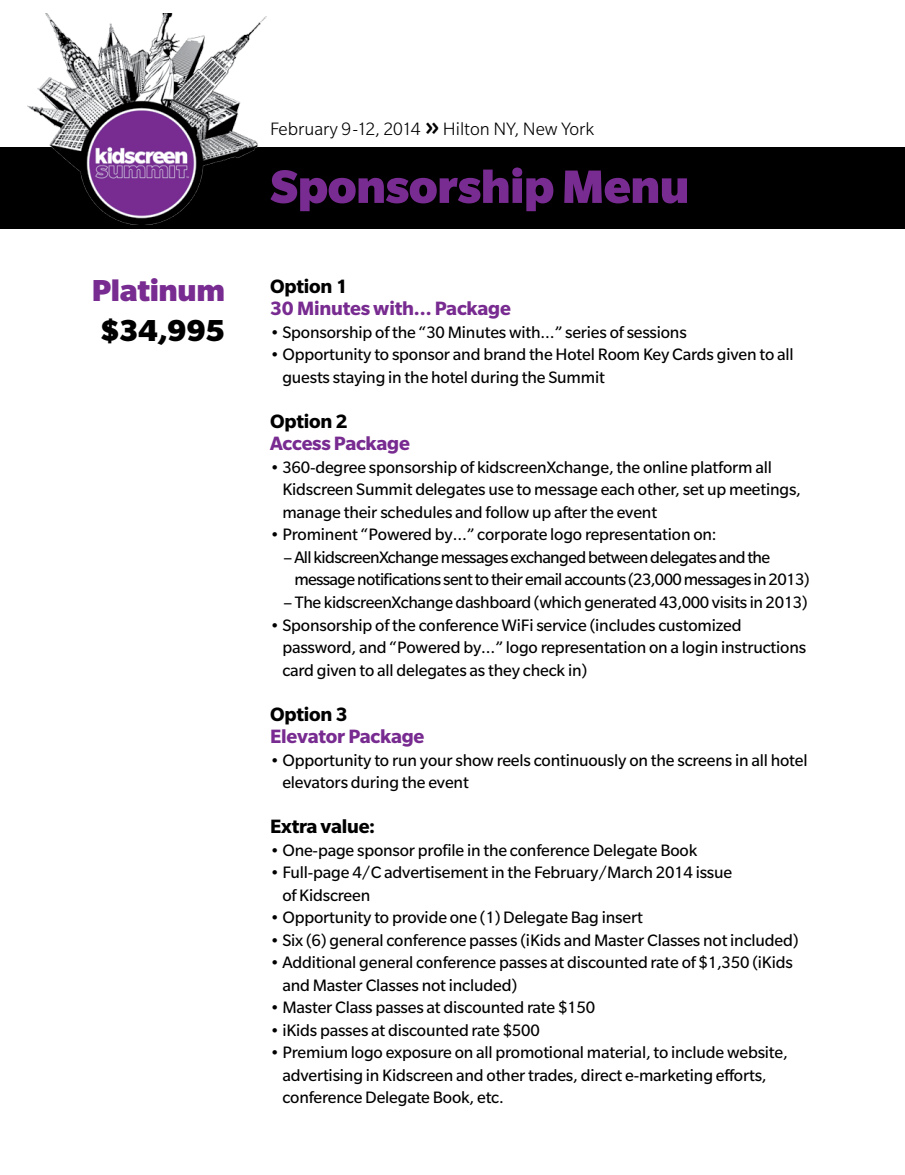
<style>
.page{position:relative;width:905px;height:1175px;background:#fff}
.page>*{position:absolute;margin:0;border:0;box-sizing:border-box;transform-origin:0 0}
.t1{font:900 51px "Slate Std";letter-spacing:-.01em;color:#782b90}
.t2{font:900 33px "Slate Std";letter-spacing:-.01em;color:#782b90}
.t3{font:900 33px "Slate Std";color:#000}
.t4{font:700 21px "Slate Std";letter-spacing:-.01em;color:#782b90}
.t5{font:700 21px "Slate Std";letter-spacing:-.01em;color:#000}
.t6{font:300 19.5px "Slate Std";color:#000}
.t7{font:18px/22.5px "Slate Std";letter-spacing:-.01em;color:#000}
.t8{font:18px/22.5px "Slate Std";letter-spacing:-.035em;color:#000}
.s1{font-weight:700;font-size:27px}
</style>
<div class="page">
<div style="left:0;top:147px;width:904px;height:81px;background:#000"></div>
<img style="left:27px;top:14px;width:240px;height:210px">
<h2 class="t2" style="left:92px;top:272px;width:135px">Platinum</h2>
<h2 class="t3" style="left:100px;top:313px;width:127px">$34,995</h2>
<p class="t6" style="left:270px;top:119px;width:326px">February 9-12, 2014 <span class="s1">»</span> Hilton NY, New York</p>
<h1 class="t1" style="left:270px;top:159px;width:421px">Sponsorship Menu</h1>
<p class="t5" style="left:270px;top:275px;width:79px">Option 1</p>
<p class="t4" style="left:270px;top:297px;width:242px">30 Minutes with… Package</p>
<p class="t7" style="left:270px;top:321px;width:418px">• Sponsorship of the “30 Minutes with…” series of sessions</p>
<p class="t7" style="left:282px;top:343px;width:513px;text-indent:-12px">• Opportunity to sponsor and brand the Hotel Room Key Cards given to all guests staying in the hotel during the Summit</p>
<p class="t5" style="left:270px;top:410px;width:79px">Option 2</p>
<p class="t4" style="left:270px;top:432px;width:141px">Access Package</p>
<p class="t7" style="left:282px;top:456px;width:520px;text-indent:-12px">• 360-degree sponsorship of kidscreenXchange, the online platform all<br>Kidscreen Summit delegates use to message each other, set up meetings, manage their schedules and follow up after the event</p>
<p class="t7" style="left:270px;top:523px;width:448px">• Prominent “Powered by…” corporate logo representation on:</p>
<p class="t8" style="left:294px;top:546px;width:516px;text-indent:-11px">– All kidscreenXchange messages exchanged between delegates and the message notifications sent to their email accounts (23,000 messages in 2013)</p>
<p class="t7" style="left:284px;top:591px;width:525px">– The kidscreenXchange dashboard (which generated 43,000 visits in 2013)</p>
<p class="t7" style="left:282px;top:613px;width:525px;text-indent:-12px">• Sponsorship of the conference WiFi service (includes customized password, and “Powered by…” logo representation on a login instructions card given to all delegates as they check in)</p>
<p class="t5" style="left:270px;top:702px;width:79px">Option 3</p>
<p class="t4" style="left:270px;top:725px;width:156px">Elevator Package</p>
<p class="t7" style="left:282px;top:748px;width:526px;text-indent:-12px">• Opportunity to run your show reels continuously on the screens in all hotel elevators during the event</p>
<p class="t5" style="left:270px;top:815px;width:107px">Extra value:</p>
<p class="t7" style="left:270px;top:838px;width:429px">• One-page sponsor profile in the conference Delegate Book</p>
<p class="t7" style="left:282px;top:861px;width:451px;text-indent:-12px">• Full-page 4/C advertisement in the February/March 2014 issue of Kidscreen</p>
<p class="t7" style="left:270px;top:906px;width:374px">• Opportunity to provide one (1) Delegate Bag insert</p>
<p class="t7" style="left:270px;top:928px;width:530px">• Six (6) general conference passes (iKids and Master Classes not included)</p>
<p class="t7" style="left:282px;top:951px;width:512px;text-indent:-12px">• Additional general conference passes at discounted rate of $1,350 (iKids and Master Classes not included)</p>
<p class="t7" style="left:270px;top:996px;width:326px">• Master Class passes at discounted rate $150</p>
<p class="t7" style="left:270px;top:1018px;width:271px">• iKids passes at discounted rate $500</p>
<p class="t7" style="left:282px;top:1041px;width:507px;text-indent:-12px">• Premium logo exposure on all promotional material, to include website, advertising in Kidscreen and other trades, direct e-marketing efforts, conference Delegate Book, etc.</p>
</div>
